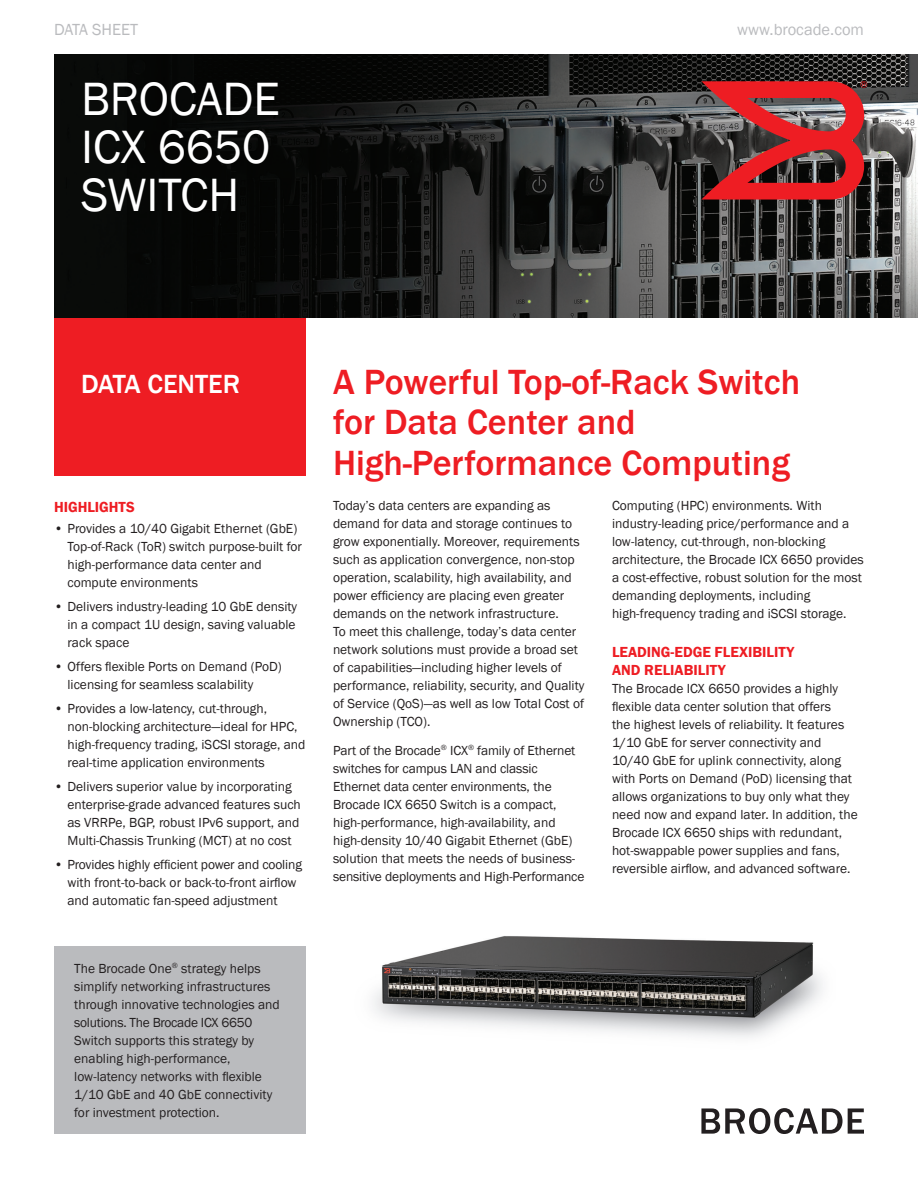
<style>
.page{position:relative;width:918px;height:1188px;background:#fff}
.page>*{position:absolute;margin:0;border:0;box-sizing:border-box;transform-origin:0 0}
.Title_32pt_Book{font:48px/48px "Franklin Gothic";color:#fff}
.Headline_24pt_Med{font:500 36px/40.5px "Franklin Gothic";color:#ee1d23}
.Sub-Title_18pt_Med{font:500 27px "Franklin Gothic";color:#fff}
.Prod__Category_Heade{font:16.5px "Franklin Gothic";color:#babbbe}
.Body_Text_10pt_Subhe{font:600 15px/18px "Franklin Gothic";color:#ee1d23}
.Body_Text_9pt_Book{font:13.5px/18px "Franklin Gothic";color:#231f20}
.Body_Text_Bulleted{font:13.5px/18px "Franklin Gothic";color:#231f20}
.sidebarBody{font:13.5px/18px "Franklin Gothic";color:#231f20}
</style>
<div class="page">
<img style="left:54px;top:54px;width:864px;height:264px">
<svg style="left:701px;top:1108px;width:163px;height:26px"></svg>
<div style="left:54px;top:318px;width:252px;height:157px;background:#ee1d23"></div>
<svg style="left:701px;top:81px;width:166px;height:119px;background:#9d3639"></svg>
<div style="left:54px;top:946px;width:252px;height:188px;background:#babbbe"></div>
<img style="left:373px;top:936px;width:450px;height:102px">
<p class="Prod__Category_Heade" style="left:54px;top:19px;width:86px">DATA SHEET</p>
<p class="Prod__Category_Heade" style="left:737px;top:19px;width:128px">www.brocade.com</p>
<p class="Title_32pt_Book" style="left:81px;top:76px;width:200px">BROCADE</p>
<p class="Title_32pt_Book" style="left:81px;top:124px;width:191px">ICX 6650<br>SWITCH</p>
<p class="Sub-Title_18pt_Med" style="left:81px;top:368px;width:161px">DATA CENTER</p>
<p class="Body_Text_10pt_Subhe" style="left:54px;top:498px;width:82px">HIGHLIGHTS</p>
<p class="Body_Text_Bulleted" style="left:68px;top:519px;width:236px;text-indent:-14px">• Provides a 10/40 Gigabit Ethernet (GbE)<br>Top-of-Rack (ToR) switch purpose-built for high-performance data center and compute environments</p>
<p class="Body_Text_Bulleted" style="left:68px;top:597px;width:231px;text-indent:-14px">• Delivers industry-leading 10 GbE density in a compact 1U design, saving valuable rack space</p>
<p class="Body_Text_Bulleted" style="left:68px;top:657px;width:216px;text-indent:-14px">• Offers flexible Ports on Demand (PoD) licensing for seamless scalability</p>
<p class="Body_Text_Bulleted" style="left:68px;top:699px;width:240px;text-indent:-14px">• Provides a low-latency, cut-through, non-blocking architecture—ideal for HPC, high-frequency trading, iSCSI storage, and real-time application environments</p>
<p class="Body_Text_Bulleted" style="left:68px;top:777px;width:235px;text-indent:-14px">• Delivers superior value by incorporating enterprise-grade advanced features such as VRRPe, BGP, robust IPv6 support, and Multi-Chassis Trunking (MCT) at no cost</p>
<p class="Body_Text_Bulleted" style="left:68px;top:855px;width:236px;text-indent:-14px">• Provides highly efficient power and cooling with front-to-back or back-to-front airflow and automatic fan-speed adjustment</p>
<p class="sidebarBody" style="left:74px;top:960px;width:207px">The Brocade One<sup>®</sup> strategy helps simplify networking infrastructures through innovative technologies and solutions. The Brocade ICX 6650<br>Switch supports this strategy by enabling high-performance, low-latency networks with flexible 1/10 GbE and 40 GbE connectivity for investment protection.</p>
<p class="Headline_24pt_Med" style="left:333px;top:362px;width:469px">A Powerful Top-of-Rack Switch for Data Center and<br>High-Performance Computing</p>
<p class="Body_Text_9pt_Book" style="left:612px;top:497px;width:253px">Computing (HPC) environments. With industry-leading price/performance and a low-latency, cut-through, non-blocking architecture, the Brocade ICX 6650 provides a cost-effective, robust solution for the most demanding deployments, including high-frequency trading and iSCSI storage.</p>
<p class="Body_Text_10pt_Subhe" style="left:612px;top:644px;width:184px">LEADING-EDGE FLEXIBILITY<br>AND RELIABILITY</p>
<p class="Body_Text_9pt_Book" style="left:612px;top:680px;width:247px">The Brocade ICX 6650 provides a highly flexible data center solution that offers<br>the highest levels of reliability. It features 1/10 GbE for server connectivity and 10/40 GbE for uplink connectivity, along with Ports on Demand (PoD) licensing that allows organizations to buy only what they need now and expand later. In addition, the Brocade ICX 6650 ships with redundant, hot-swappable power supplies and fans, reversible airflow, and advanced software.</p>
<p class="Body_Text_9pt_Book" style="left:333px;top:497px;width:253px">Today’s data centers are expanding as demand for data and storage continues to grow exponentially. Moreover, requirements such as application convergence, non-stop operation, scalability, high availability, and power efficiency are placing even greater demands on the network infrastructure.<br>To meet this challenge, today’s data center network solutions must provide a broad set of capabilities—including higher levels of performance, reliability, security, and Quality of Service (QoS)—as well as low Total Cost of Ownership (TCO).</p>
<p class="Body_Text_9pt_Book" style="left:333px;top:742px;width:253px">Part of the Brocade<sup>®</sup> ICX<sup>®</sup> family of Ethernet switches for campus LAN and classic Ethernet data center environments, the Brocade ICX 6650 Switch is a compact, high-performance, high-availability, and high-density 10/40 Gigabit Ethernet (GbE) solution that meets the needs of business&shy;sensitive deployments and High-Performance</p>
</div>
